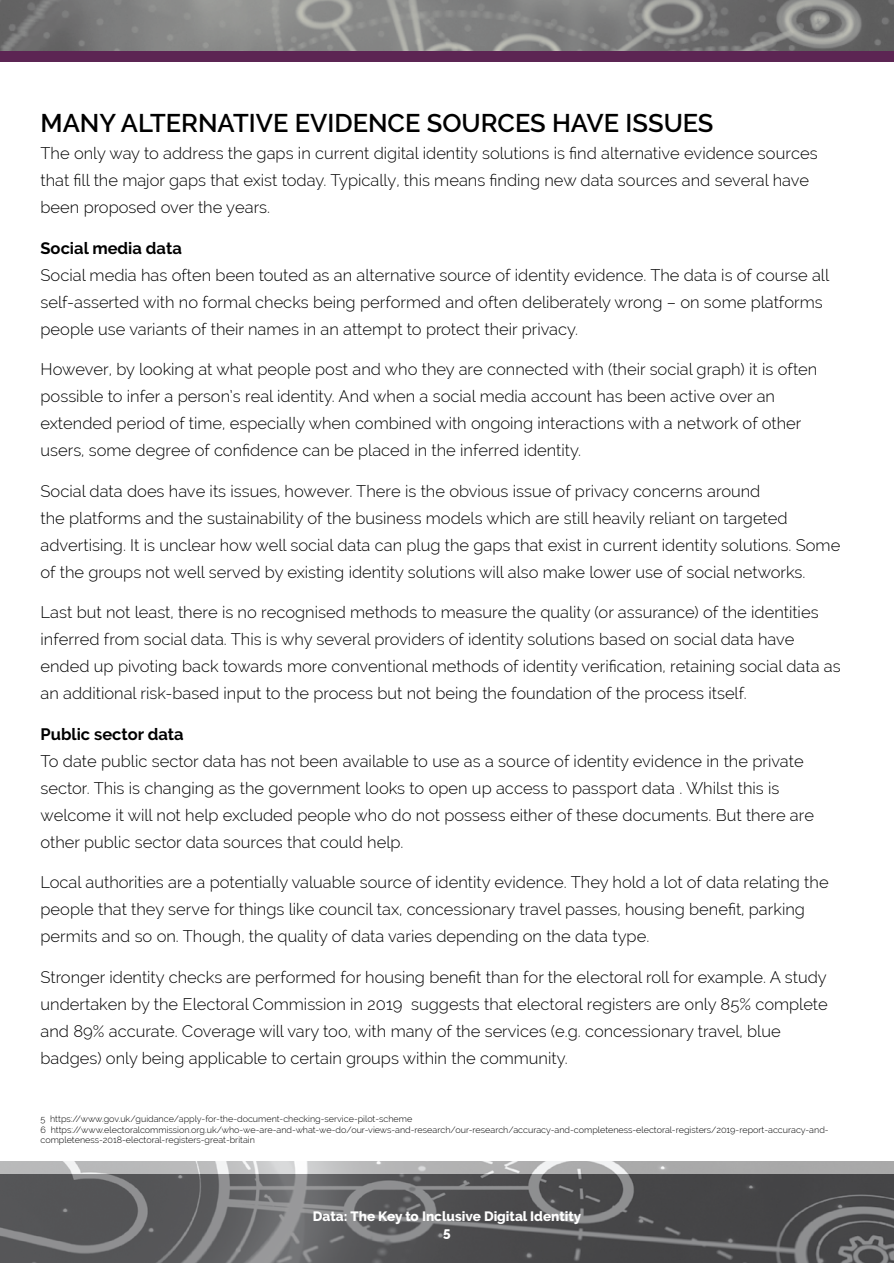
<style>
.page{position:relative;width:894px;height:1263px;background:#fff}
.page>*{position:absolute;margin:0;border:0;box-sizing:border-box;transform-origin:0 0}
.t1{font:600 25.5px "Raleway";color:#000}
.t2{font:300 16.5px/27px "Raleway";color:#000}
.t3{font:700 16.5px "Raleway";color:#000}
.t4{font:800 13.5px/16.2px "Raleway";color:#fff;text-align:center}
.t5{font:300 9px/10.5px "Raleway";color:#000}
</style>
<div class="page">
<img style="left:0;top:0;width:893px;height:51px">
<div style="left:0;top:51px;width:893px;height:11px;background:#5c2553"></div>
<img style="left:0;top:1161px;width:893px;height:102px">
<h1 class="t1" style="left:40px;top:108px;width:674px">MANY ALTERNATIVE EVIDENCE SOURCES HAVE ISSUES</h1>
<p class="t2" style="left:40px;top:140px;width:778px">The only way to address the gaps in current digital identity solutions is find alternative evidence sources that fill the major gaps that exist today. Typically, this means finding new data sources and several have been proposed over the years.</p>
<p class="t3" style="left:40px;top:238px;width:143px">Social media data</p>
<p class="t2" style="left:40px;top:261px;width:789px">Social media has often been touted as an alternative source of identity evidence. The data is of course all self-asserted with no formal checks being performed and often deliberately wrong – on some platforms people use variants of their names in an attempt to protect their privacy.</p>
<p class="t2" style="left:40px;top:356px;width:778px">However, by looking at what people post and who they are connected with (their social graph) it is often possible to infer a person’s real identity. And when a social media account has been active over an extended period of time, especially when combined with ongoing interactions with a network of other users, some degree of confidence can be placed in the inferred identity.</p>
<p class="t2" style="left:40px;top:477px;width:801px">Social data does have its issues, however. There is the obvious issue of privacy concerns around<br>the platforms and the sustainability of the business models which are still heavily reliant on targeted advertising. It is unclear how well social data can plug the gaps that exist in current identity solutions. Some of the groups not well served by existing identity solutions will also make lower use of social networks.</p>
<p class="t2" style="left:40px;top:599px;width:801px">Last but not least, there is no recognised methods to measure the quality (or assurance) of the identities inferred from social data. This is why several providers of identity solutions based on social data have ended up pivoting back towards more conventional methods of identity verification, retaining social data as an additional risk-based input to the process but not being the foundation of the process itself.</p>
<p class="t3" style="left:40px;top:724px;width:144px">Public sector data</p>
<p class="t2" style="left:40px;top:747px;width:774px">To date public sector data has not been available to use as a source of identity evidence in the private sector. This is changing as the government looks to open up access to passport data . Whilst this is welcome it will not help excluded people who do not possess either of these documents. But there are other public sector data sources that could help.</p>
<p class="t2" style="left:40px;top:869px;width:789px">Local authorities are a potentially valuable source of identity evidence. They hold a lot of data relating the people that they serve for things like council tax, concessionary travel passes, housing benefit, parking permits and so on. Though, the quality of data varies depending on the data type.</p>
<p class="t2" style="left:40px;top:963px;width:788px">Stronger identity checks are performed for housing benefit than for the electoral roll for example. A study undertaken by the Electoral Commission in 2019 suggests that electoral registers are only 85% complete and 89% accurate. Coverage will vary too, with many of the services (e.g. concessionary travel, blue badges) only being applicable to certain groups within the community.</p>
<p class="t5" style="left:40px;top:1113px;width:789px">5 https://www.gov.uk/guidance/apply-for-the-document-checking-service-pilot-scheme<br>6 https://www.electoralcommission.org.uk/who-we-are-and-what-we-do/our-views-and-research/our-research/accuracy-and-completeness-electoral-registers/2019-report-accuracy-and&shy;completeness-2018-electoral-registers-great-britain</p>
<p class="t4" style="left:313px;top:1208px;width:270px">Data: The Key to Inclusive Digital Identity<br>5</p>
</div>
